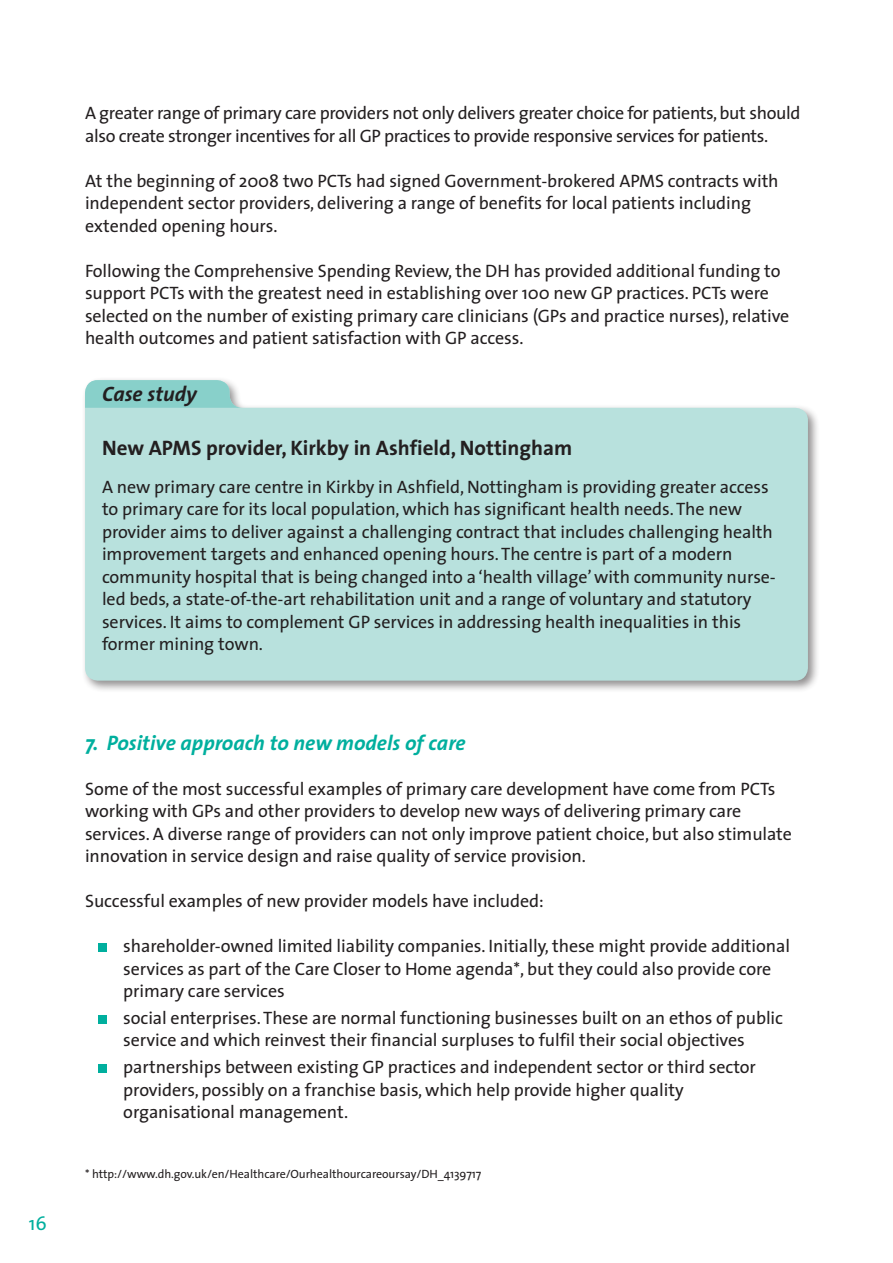
<style>
.page{position:relative;width:893px;height:1263px;background:#fff}
.page>*{position:absolute;margin:0;border:0;box-sizing:border-box;transform-origin:0 0}
.Sub_Header{font:700 21px "The Sans";color:#231f20}
.Sub_Head_Italics{font:italic 700 21px "The Sans";color:#00af9e}
.Sub_Header-2{font:italic 700 21px "The Sans";color:#231f20}
.t1{font:19.5px "The Sans";color:#00af9e}
.Body_1{font:18px/22.5px "The Sans";letter-spacing:-.005em;color:#231f20}
.Body_Bullets{font:18px/22.5px "The Sans";letter-spacing:-.005em;color:#231f20}
.Appendix{font:12px "The Sans";letter-spacing:-.005em;color:#231f20}
</style>
<div class="page">
<div style="left:98px;top:943px;width:8px;height:9px;background:#00af9e"></div>
<div style="left:98px;top:1015px;width:8px;height:9px;background:#00af9e"></div>
<div style="left:98px;top:1064px;width:8px;height:9px;background:#00af9e"></div>
<div style="left:81px;top:376px;width:745px;height:323px;background:#231f20;opacity:.5"></div>
<svg style="left:85px;top:380px;width:723px;height:301px;fill:#b8e1dd"></svg>
<svg style="left:85px;top:380px;width:157px;height:28px"></svg>
<p class="t1" style="left:29px;top:1207px;width:19px">16</p>
<p class="Body_1" style="left:85px;top:102px;width:717px">A greater range of primary care providers not only delivers greater choice for patients, but should also create stronger incentives for all GP practices to provide responsive services for patients.</p>
<p class="Body_1" style="left:85px;top:169px;width:695px">At the beginning of 2008 two PCTs had signed Government-brokered APMS contracts with independent sector providers, delivering a range of benefits for local patients including extended opening hours.</p>
<p class="Body_1" style="left:85px;top:259px;width:706px">Following the Comprehensive Spending Review, the DH has provided additional funding to support PCTs with the greatest need in establishing over 100 new GP practices. PCTs were selected on the number of existing primary care clinicians (GPs and practice nurses), relative health outcomes and patient satisfaction with GP access.</p>
<p class="Sub_Header-2" style="left:102px;top:376px;width:96px">Case study</p>
<p class="Sub_Header" style="left:102px;top:431px;width:472px">New APMS provider, Kirkby in Ashfield, Nottingham</p>
<p class="Body_1" style="left:102px;top:475px;width:675px">A new primary care centre in Kirkby in Ashfield, Nottingham is providing greater access to primary care for its local population, which has significant health needs. The new provider aims to deliver against a challenging contract that includes challenging health improvement targets and enhanced opening hours. The centre is part of a modern community hospital that is being changed into a ‘health village’ with community nurse&shy;led beds, a state-of-the-art rehabilitation unit and a range of voluntary and statutory services. It aims to complement GP services in addressing health inequalities in this former mining town.</p>
<p class="Sub_Head_Italics" style="left:85px;top:725px;width:382px">7. Positive approach to new models of care</p>
<p class="Body_1" style="left:85px;top:777px;width:708px">Some of the most successful examples of primary care development have come from PCTs working with GPs and other providers to develop new ways of delivering primary care services. A diverse range of providers can not only improve patient choice, but also stimulate innovation in service design and raise quality of service provision.</p>
<p class="Body_1" style="left:85px;top:889px;width:460px">Successful examples of new provider models have included:</p>
<p class="Body_Bullets" style="left:123px;top:934px;width:668px">shareholder-owned limited liability companies. Initially, these might provide additional services as part of the Care Closer to Home agenda*, but they could also provide core primary care services</p>
<p class="Body_Bullets" style="left:123px;top:1006px;width:661px">social enterprises. These are normal functioning businesses built on an ethos of public service and which reinvest their financial surpluses to fulfil their social objectives</p>
<p class="Body_Bullets" style="left:123px;top:1055px;width:634px">partnerships between existing GP practices and independent sector or third sector providers, possibly on a franchise basis, which help provide higher quality organisational management.</p>
<p class="Appendix" style="left:85px;top:1164px;width:398px">* http://www.dh.gov.uk/en/Healthcare/Ourhealthourcareoursay/DH_4139717</p>
</div>
